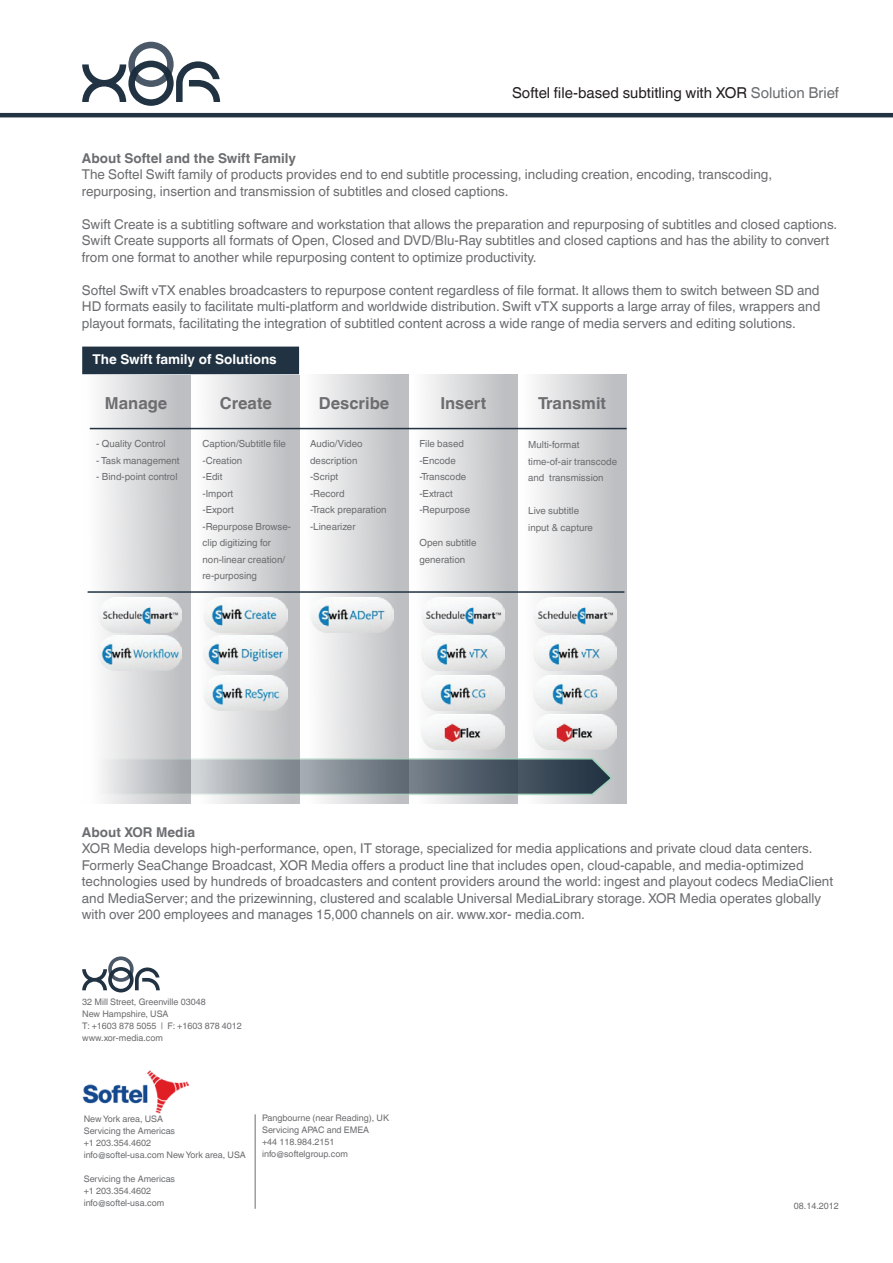
<style>
.page{position:relative;width:893px;height:1263px;background:#fff}
.page>*{position:absolute;margin:0;border:0;box-sizing:border-box;transform-origin:0 0}
.t1{font:700 16.5px "Helvetica World";color:#6d6c70}
.t2{font:15px "Helvetica World";color:#231f20}
.t3{font:13.5px/16.5px "Helvetica World";color:#6c6d70}
.t4{font:700 13.5px "Helvetica World";color:#6c6d70}
.t5{font:700 13.5px "Helvetica World";color:#fff}
.t6{font:9.75px/16.5px "Helvetica World";color:#6c6d70}
.t7{font:9px/12px "Helvetica World";color:#6c6d70}
.s1{color:#6c6d70}
</style>
<div class="page">
<hr style="left:0;top:113px;width:893px;height:4px;background:#213242">
<svg style="left:82px;top:42px;width:138px;height:64px"></svg>
<div style="left:82px;top:375px;width:108px;height:429px;background:linear-gradient(to right,#fff,#b9babd)"></div>
<div style="left:191px;top:375px;width:108px;height:429px;background:linear-gradient(to right,#fff,#b9babd)"></div>
<div style="left:300px;top:374px;width:108px;height:430px;background:linear-gradient(to right,#fff,#b9babd)"></div>
<div style="left:409px;top:374px;width:108px;height:430px;background:linear-gradient(to right,#fff,#b9babd)"></div>
<div style="left:518px;top:374px;width:108px;height:430px;background:linear-gradient(to right,#fff,#b9babd)"></div>
<svg style="left:97px;top:757px;width:517px;height:39px;background:#8b949b"></svg>
<hr style="left:90px;top:428px;width:537px;height:1px;background:#213242">
<hr style="left:88px;top:591px;width:536px;height:2px;background:#213242">
<img style="left:82px;top:1070px;width:106px;height:43px">
<div style="left:82px;top:347px;width:217px;height:27px;background:#213242"></div>
<svg style="left:82px;top:956px;width:78px;height:36px"></svg>
<img style="left:98px;top:597px;width:84px;height:35px">
<img style="left:98px;top:636px;width:84px;height:35px">
<img style="left:533px;top:597px;width:84px;height:35px">
<img style="left:310px;top:597px;width:83px;height:35px">
<img style="left:204px;top:597px;width:83px;height:35px">
<img style="left:204px;top:636px;width:83px;height:35px">
<img style="left:204px;top:675px;width:83px;height:35px">
<img style="left:533px;top:636px;width:84px;height:35px">
<img style="left:533px;top:675px;width:84px;height:35px">
<img style="left:533px;top:714px;width:84px;height:35px">
<img style="left:422px;top:597px;width:83px;height:35px">
<img style="left:422px;top:636px;width:83px;height:35px">
<img style="left:422px;top:675px;width:83px;height:35px">
<img style="left:422px;top:714px;width:83px;height:35px">
<hr style="left:255px;top:1114px;width:1px;height:95px;background:#6d6c70">
<p class="t2" style="left:512px;top:84px;width:328px">Softel file-based subtitling with XOR <span class="s1">Solution Brief</span></p>
<p class="t4" style="left:82px;top:150px;width:216px">About Softel and the Swift Family</p>
<p class="t3" style="left:82px;top:166px;width:692px">The Softel Swift family of products provides end to end subtitle processing, including creation, encoding, transcoding, repurposing, insertion and transmission of subtitles and closed captions.</p>
<p class="t3" style="left:82px;top:216px;width:757px">Swift Create is a subtitling software and workstation that allows the preparation and repurposing of subtitles and closed captions.<br>Swift Create supports all formats of Open, Closed and DVD/Blu-Ray subtitles and closed captions and has the ability to convert from one format to another while repurposing content to optimize productivity.</p>
<p class="t3" style="left:82px;top:282px;width:740px;text-align:justify">Softel Swift vTX enables broadcasters to repurpose content regardless of file format. It allows them to switch between SD and HD formats easily to facilitate multi-platform and worldwide distribution. Swift vTX supports a large array of files, wrappers and playout formats, facilitating the integration of subtitled content across a wide range of media servers and editing solutions.</p>
<p class="t5" style="left:92px;top:351px;width:186px">The Swift family of Solutions</p>
<p class="t1" style="left:105px;top:393px;width:64px">Manage</p>
<p class="t6" style="left:96px;top:436px;width:71px">- Quality Control</p>
<p class="t6" style="left:96px;top:452px;width:85px">- Task management</p>
<p class="t6" style="left:96px;top:469px;width:83px">- Bind-point control</p>
<p class="t1" style="left:220px;top:393px;width:54px">Create</p>
<p class="t1" style="left:319px;top:393px;width:72px">Describe</p>
<p class="t1" style="left:440px;top:393px;width:47px">Insert</p>
<p class="t1" style="left:538px;top:393px;width:69px">Transmit</p>
<p class="t6" style="left:202px;top:436px;width:90px">Caption/Subtitle file -Creation<br>-Edit<br>-Import<br>-Export<br>-Repurpose Browse&shy;clip digitizing for non-linear creation/ re-purposing</p>
<p class="t6" style="left:310px;top:435px;width:78px">Audio/Video description -Script<br>-Record<br>-Track preparation -Linearizer</p>
<p class="t6" style="left:419px;top:435px;width:52px">File based -Encode -Transcode -Extract -Repurpose</p>
<p class="t6" style="left:528px;top:437px;width:90px">Multi-format time-of-air transcode and transmission</p>
<p class="t6" style="left:528px;top:503px;width:66px">Live subtitle input &amp; capture</p>
<p class="t6" style="left:419px;top:534px;width:59px">Open subtitle generation</p>
<p class="t4" style="left:82px;top:824px;width:115px">About XOR Media</p>
<p class="t3" style="left:82px;top:840px;width:753px">XOR Media develops high-performance, open, IT storage, specialized for media applications and private cloud data centers.<br>Formerly SeaChange Broadcast, XOR Media offers a product line that includes open, cloud-capable, and media-optimized technologies used by hundreds of broadcasters and content providers around the world: ingest and playout codecs MediaClient and MediaServer; and the prizewinning, clustered and scalable Universal MediaLibrary storage. XOR Media operates globally with over 200 employees and manages 15,000 channels on air. www.xor- media.com.</p>
<p class="t7" style="left:82px;top:996px;width:161px">32 Mill Street, Greenville 03048<br>New Hampshire, USA<br>T: +1603 878 5055 | F: +1603 878 4012 www.xor-media.com</p>
<p class="t7" style="left:84px;top:1113px;width:164px">New York area, USA<br>Servicing the Americas<br>+1 203.354.4602<br>info@softel-usa.com New York area, USA</p>
<p class="t7" style="left:84px;top:1173px;width:93px">Servicing the Americas +1 203.354.4602 info@softel-usa.com</p>
<p class="t7" style="left:262px;top:1112px;width:129px">Pangbourne (near Reading), UK<br>Servicing APAC and EMEA<br>+44 118.984.2151 info@softelgroup.com</p>
<p class="t7" style="left:794px;top:1199px;width:47px">08.14.2012</p>
</div>
